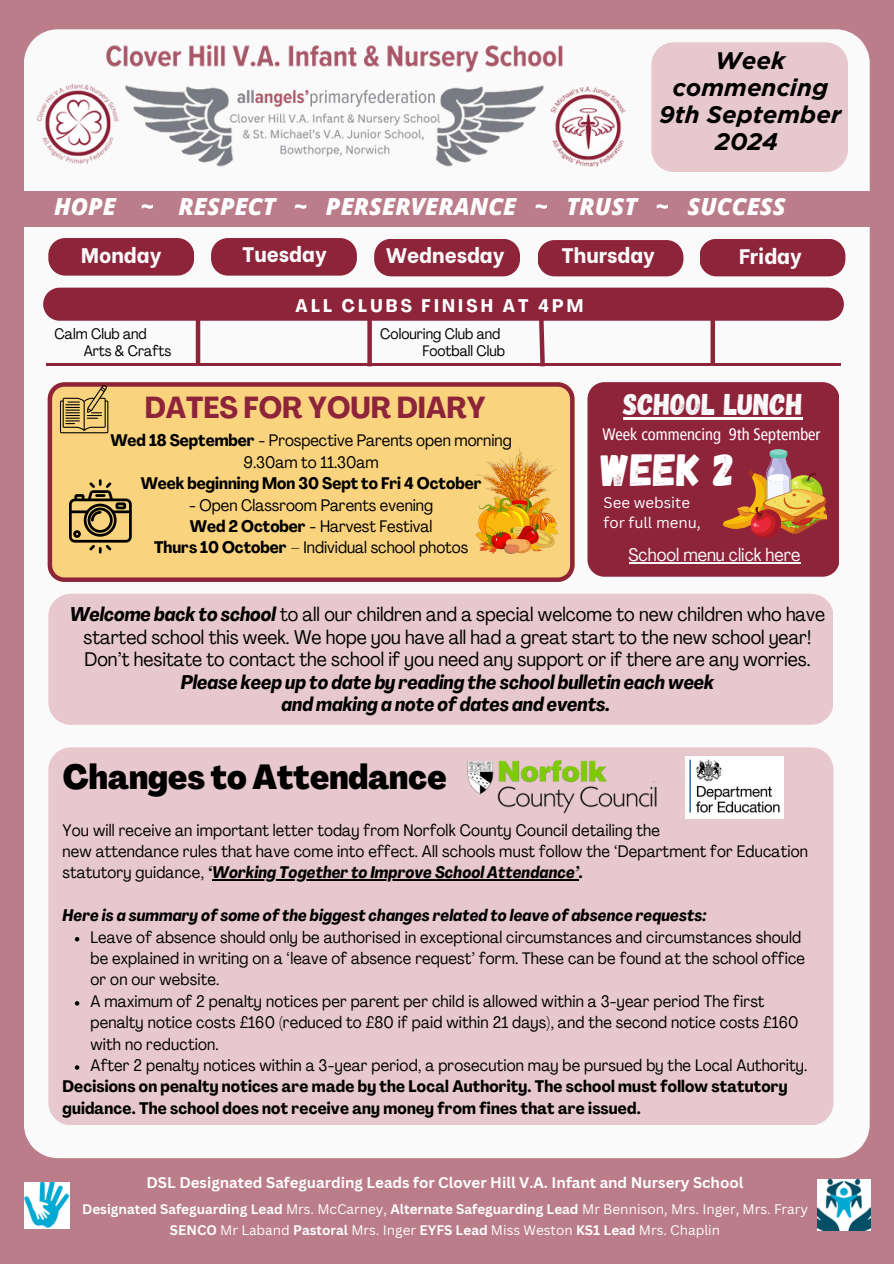
<style>
.page{position:relative;width:894px;height:1264px;background:#fff}
.page>*{position:absolute;margin:0;border:0;box-sizing:border-box;transform-origin:0 0}
.t1{font:45px "Gagalin";color:#fff}
.t2{font:800 condensed 34.2px "Agrandir";color:#000}
.t3{font:700 condensed 30px "Agrandir";color:#8e243a}
.t4{font:30px "Gagalin";color:#fafafa}
.t5{font:italic 700 24px/27px "Gotham";color:#000;text-align:center}
.t6{font:italic 800 23.55px "Open Sans";color:#fff}
.t7{font:800 21px "Be Vietnam";color:#fafafa}
.t8{font:condensed 19.5px/22.5px "Agrandir";color:#000;text-align:center}
.t9{font:italic 700 condensed 19.5px "Agrandir";color:#000}
.t10{font:condensed 18px "Agrandir";color:#fafafa}
.t11{font:700 condensed 18px "Agrandir";letter-spacing:.18em;color:#fff}
.t12{font:condensed 16.5px/21.3px "Agrandir";letter-spacing:.01em;color:#000}
.t13{font:700 condensed 16.5px "Agrandir";letter-spacing:.01em;color:#000}
.t14{font:condensed 16.5px "Frutiger LT Pro";color:#fff}
.t15{font:700 15px "Canva Sans";color:#fff}
.t16{font:condensed 15px "Agrandir";color:#000}
.t17{font:15px/20.2px "Canva Sans";color:#fff}
.t18{font:700 13.5px "Canva Sans";color:#fff}
.t19{font:13.5px "Canva Sans";color:#fff}
.s1{font-weight:700}
.s2{font-weight:700;font-style:italic}
.s3{font-weight:400}
</style>
<div class="page">
<div style="left:0;top:0;width:893px;height:1263px;background:#bc7d8a"></div>
<div style="left:24px;top:29px;width:845px;height:1129px;background:#fafafa"></div>
<img style="left:817px;top:1179px;width:52px;height:51px">
<img style="left:25px;top:1182px;width:45px;height:46px">
<img style="left:34px;top:29px;width:594px;height:147px">
<div style="left:48px;top:238px;width:146px;height:37px;background:#8e243a"></div>
<div style="left:211px;top:238px;width:146px;height:37px;background:#8e243a"></div>
<div style="left:374px;top:239px;width:146px;height:37px;background:#8e243a"></div>
<svg style="left:537px;top:240px;width:146px;height:36px;background:#932e43"></svg>
<div style="left:699px;top:239px;width:146px;height:37px;background:#8e243a"></div>
<div style="left:13px;top:191px;width:869px;height:36px;background:#bc7d8a"></div>
<div style="left:651px;top:42px;width:196px;height:130px;background:#e8c8cf;border-radius:22px"></div>
<div style="left:587px;top:382px;width:251px;height:194px;background:#8e243a"></div>
<div style="left:770px;top:449px;width:16px;height:6px;background:#89d7c4;border-radius:50%"></div>
<svg style="left:722px;top:452px;width:105px;height:88px;background:#b26246"></svg>
<div style="left:48px;top:593px;width:785px;height:131px;background:#e8c8cf;border-radius:22px"></div>
<div style="left:48px;top:747px;width:785px;height:378px;background:#e8c8cf;border-radius:23px"></div>
<img style="left:685px;top:756px;width:98px;height:62px">
<img style="left:467px;top:760px;width:190px;height:54px">
<hr style="left:212px;top:879px;width:367px;height:1px;background:#000">
<svg style="left:75px;top:937px;width:4px;height:4px"></svg>
<svg style="left:75px;top:1001px;width:4px;height:4px"></svg>
<svg style="left:75px;top:1065px;width:4px;height:4px"></svg>
<hr style="left:623px;top:417px;width:179px;height:2px;background:#fafafa">
<hr style="left:628px;top:562px;width:172px;height:1px;background:#fafafa">
<svg style="left:43px;top:288px;width:800px;height:83px;background:#cda2ab"></svg>
<hr style="left:46px;top:363px;width:794px;height:3px;background:#8e243a">
<hr style="left:196px;top:290px;width:4px;height:75px;background:#8e243a">
<div style="left:367px;top:313px;width:5px;height:53px;background:#8e243a"></div>
<svg style="left:710px;top:313px;width:4px;height:50px"></svg>
<svg style="left:48px;top:382px;width:526px;height:199px;background:#f2c779"></svg>
<svg style="left:60px;top:385px;width:48px;height:48px;background:#bc9c5e"></svg>
<img style="left:476px;top:447px;width:82px;height:106px">
<svg style="left:69px;top:479px;width:63px;height:74px;background:#ab9156"></svg>
<p class="t5" style="left:659px;top:47px;width:183px">Week commencing<br>9th September<br>2024</p>
<p class="t6" style="left:54px;top:190px;width:733px">HOPE ~ RESPECT ~ PERSERVERANCE ~ TRUST ~ SUCCESS</p>
<p class="t7" style="left:81px;top:238px;width:81px">Monday</p>
<p class="t7" style="left:242px;top:236px;width:86px">Tuesday</p>
<p class="t7" style="left:386px;top:238px;width:120px">Wednesday</p>
<p class="t7" style="left:561px;top:238px;width:95px">Thursday</p>
<p class="t7" style="left:739px;top:239px;width:64px">Friday</p>
<p class="t11" style="left:295px;top:298px;width:289px">ALL CLUBS FINISH AT 4PM</p>
<p class="t16" style="left:84px;top:345px;width:89px">Arts &amp; Crafts</p>
<p class="t16" style="left:55px;top:327px;width:94px">Calm Club and</p>
<h2 class="t16" style="left:380px;top:327px;width:122px">Colouring Club and</h2>
<p class="t16" style="left:422px;top:345px;width:84px">Football Club</p>
<p class="t3" style="left:145px;top:395px;width:342px">DATES FOR YOUR DIARY</p>
<p class="t12" style="left:110px;top:431px;width:403px"><span class="s1">Wed 18 September</span> - Prospective Parents open morning</p>
<p class="t12" style="left:243px;top:453px;width:136px">9.30am to 11.30am</p>
<p class="t13" style="left:141px;top:477px;width:342px">Week beginning Mon 30 Sept to Fri 4 October</p>
<p class="t12" style="left:189px;top:496px;width:245px">- Open Classroom Parents evening</p>
<p class="t12" style="left:190px;top:517px;width:244px"><span class="s1">Wed 2 October</span> - Harvest Festival</p>
<h5 class="t12" style="left:154px;top:538px;width:315px"><span class="s1">Thurs 10 October</span> – Individual school photos</h5>
<h1 class="t4" style="left:623px;top:385px;width:181px">SCHOOL LUNCH</h1>
<h4 class="t14" style="left:602px;top:424px;width:219px">Week commencing 9th September</h4>
<p class="t1" style="left:601px;top:441px;width:135px">WEEK 2</p>
<p class="t17" style="left:603px;top:491px;width:99px">See website for full menu,</p>
<p class="t10" style="left:628px;top:547px;width:173px">School menu click here</p>
<p class="t8" style="left:70px;top:605px;width:756px"><span class="s2">Welcome back to school</span> to all our children and a special welcome to new children who have started school this week. We hope you have all had a great start to the new school year!</p>
<p class="t8" style="left:84px;top:650px;width:727px">Don’t hesitate to contact the school if you need any support or if there are any worries.</p>
<p class="t9" style="left:181px;top:674px;width:534px">Please keep up to date by reading the school bulletin each week</p>
<p class="t9" style="left:281px;top:696px;width:330px">and making a note of dates and events.</p>
<h3 class="t2" style="left:63px;top:763px;width:385px">Changes to Attendance</h3>
<p class="t12" style="left:62px;top:820px;width:599px">You will receive an important letter today from Norfolk County Council detailing the</p>
<p class="t12" style="left:62px;top:842px;width:746px">new attendance rules that have come into effect. All schools must follow the ‘Department for Education statutory guidance, <span class="s2">‘Working Together to Improve School Attendance’.</span></p>
<p class="t12" style="left:90px;top:906px;width:712px;text-indent:-28px"><span class="s2">Here is a summary of some of the biggest changes related to leave of absence requests:<br></span>Leave of absence should only be authorised in exceptional circumstances and circumstances should</p>
<p class="t12" style="left:90px;top:949px;width:716px">be explained in writing on a ‘leave of absence request’ form. These can be found at the school office or on our website.<br>A maximum of 2 penalty notices per parent per child is allowed within a 3-year period The first</p>
<p class="t12" style="left:90px;top:1013px;width:718px">penalty notice costs £160 (reduced to £80 if paid within 21 days), and the second notice costs £160 with no reduction.<br>After 2 penalty notices within a 3-year period, a prosecution may be pursued by the Local Authority.</p>
<p class="t13" style="left:62px;top:1079px;width:726px">Decisions on penalty notices are made by the Local Authority. The school must follow statutory</p>
<p class="t13" style="left:62px;top:1101px;width:579px">guidance. The school does not receive any money from fines that are issued.</p>
<p class="t15" style="left:146px;top:1172px;width:598px">DSL Designated Safeguarding Leads for Clover Hill V.A. Infant and Nursery School</p>
<p class="t18" style="left:82px;top:1199px;width:727px">Designated Safeguarding Lead <span class="s3">Mrs. McCarney,</span> Alternate Safeguarding Lead <span class="s3">Mr Bennison, Mrs. Inger, Mrs. Frary</span></p>
<p class="t19" style="left:170px;top:1219px;width:551px"><span class="s1">SENCO</span> Mr Laband <span class="s1">Pastoral</span> Mrs. Inger <span class="s1">EYFS Lead</span> Miss Weston <span class="s1">KS1 Lead</span> Mrs. Chaplin</p>
</div>
